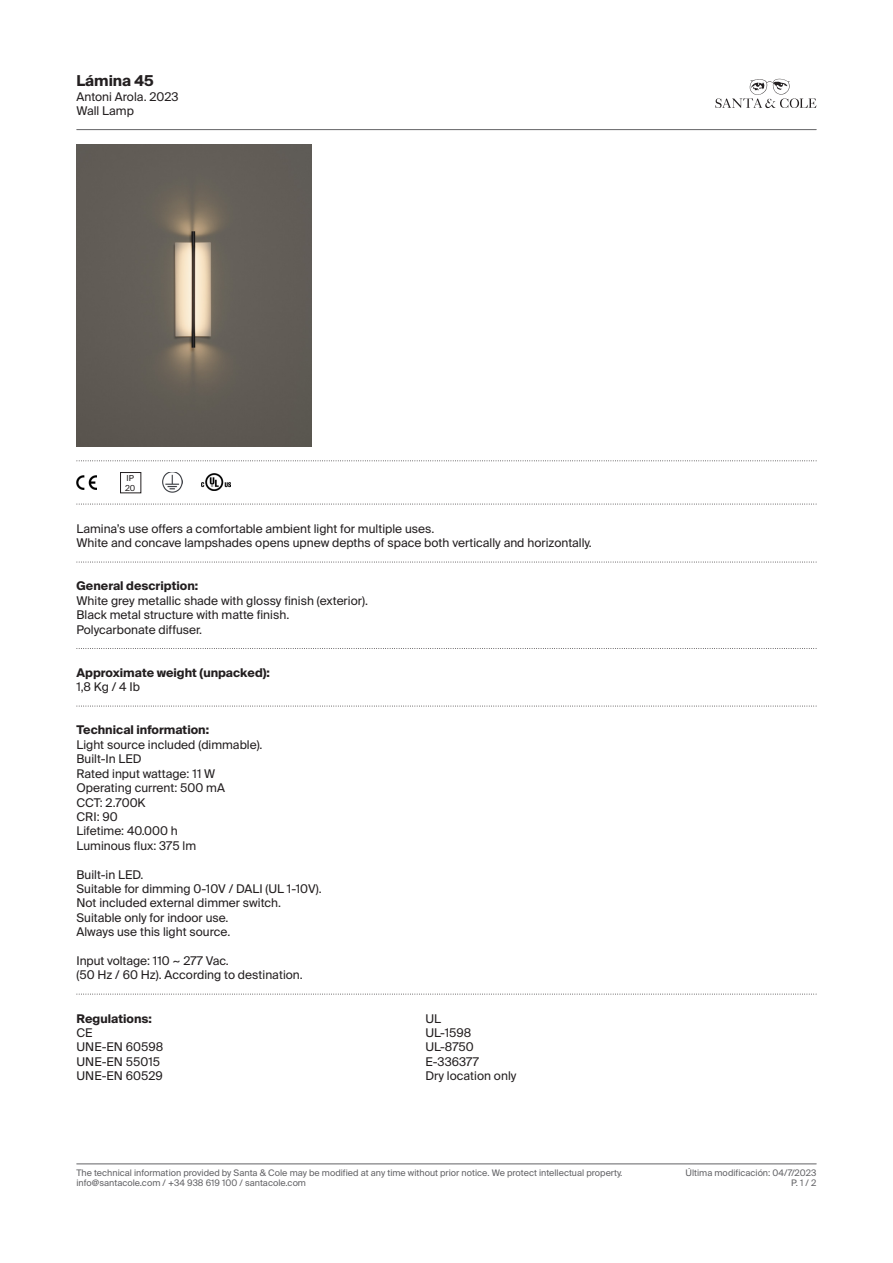
<style>
.page{position:relative;width:893px;height:1263px;background:#fff}
.page>*{position:absolute;margin:0;border:0;box-sizing:border-box;transform-origin:0 0}
.t1{font:700 15px "Suisse Intl";color:#231f20}
.t2{font:12px/14.4px "Suisse Intl";color:#231f20}
.t3{font:700 12px "Suisse Intl";color:#231f20}
.t4{font:9px "Suisse Intl";color:#636366}
.t5{font:8.25px "Suisse Intl";color:#231f20}
.s1{font-weight:700}
</style>
<div class="page">
<svg style="left:715px;top:79px;width:101px;height:29px"></svg>
<hr style="left:77px;top:129px;width:739px;height:1px;background:#636366">
<hr style="left:77px;top:1163px;width:739px;height:1px;background:#636366">
<svg style="left:77px;top:460px;width:740px;height:1px"></svg>
<svg style="left:77px;top:504px;width:740px;height:1px"></svg>
<svg style="left:77px;top:706px;width:740px;height:1px"></svg>
<svg style="left:77px;top:648px;width:740px;height:1px"></svg>
<svg style="left:77px;top:562px;width:740px;height:1px"></svg>
<svg style="left:77px;top:994px;width:740px;height:1px"></svg>
<img style="left:77px;top:144px;width:234px;height:302px">
<img style="left:77px;top:475px;width:19px;height:14px">
<img style="left:162px;top:472px;width:21px;height:20px">
<img style="left:201px;top:473px;width:30px;height:18px">
<div style="left:120px;top:472px;width:21px;height:21px;border:1px solid #231f20"></div>
<p class="t1" style="left:77px;top:72px;width:79px">Lámina 45</p>
<p class="t2" style="left:77px;top:89px;width:104px">Antoni Arola. 2023<br>Wall Lamp</p>
<p class="t5" style="left:126px;top:473px;width:9px">IP</p>
<p class="t5" style="left:125px;top:483px;width:12px">20</p>
<p class="t2" style="left:77px;top:521px;width:359px">Lamina’s use offers a comfortable ambient light for multiple uses.</p>
<p class="t2" style="left:77px;top:536px;width:517px">White and concave lampshades opens upnew depths of space both vertically and horizontally.</p>
<p class="t2" style="left:77px;top:579px;width:293px"><span class="s1">General description:<br></span>White grey metallic shade with glossy finish (exterior).</p>
<p class="t2" style="left:77px;top:608px;width:214px">Black metal structure with matte finish.</p>
<p class="t2" style="left:77px;top:622px;width:127px">Polycarbonate diffuser.</p>
<p class="t3" style="left:77px;top:666px;width:195px">Approximate weight (unpacked):</p>
<p class="t2" style="left:77px;top:680px;width:65px">1,8 Kg / 4 Ib</p>
<p class="t2" style="left:77px;top:723px;width:188px"><span class="s1">Technical information:<br></span>Light source included (dimmable).</p>
<p class="t2" style="left:77px;top:752px;width:150px">Built-In LED<br>Rated input wattage: 11 W<br>Operating current: 500 mA</p>
<p class="t2" style="left:77px;top:795px;width:103px">CCT: 2.700K<br>CRI: 90<br>Lifetime: 40.000 h</p>
<p class="t2" style="left:77px;top:838px;width:121px">Luminous flux: 375 lm</p>
<p class="t2" style="left:77px;top:867px;width:68px">Built-in LED.</p>
<p class="t2" style="left:77px;top:881px;width:247px">Suitable for dimming 0-10V / DALI (UL 1-10V).<br>Not included external dimmer switch.</p>
<p class="t2" style="left:77px;top:910px;width:154px">Suitable only for indoor use.</p>
<p class="t2" style="left:77px;top:925px;width:155px">Always use this light source.</p>
<p class="t2" style="left:77px;top:953px;width:228px">Input voltage: 110 ~ 277 Vac.<br>(50 Hz / 60 Hz). According to destination.</p>
<p class="t2" style="left:77px;top:1011px;width:88px"><span class="s1">Regulations:<br></span>CE<br>UNE-EN 60598</p>
<p class="t2" style="left:77px;top:1054px;width:85px">UNE-EN 55015</p>
<p class="t2" style="left:77px;top:1069px;width:88px">UNE-EN 60529</p>
<p class="t2" style="left:425px;top:1011px;width:17px">UL</p>
<p class="t2" style="left:425px;top:1025px;width:47px">UL-1598</p>
<p class="t2" style="left:425px;top:1040px;width:50px">UL-8750</p>
<p class="t2" style="left:425px;top:1054px;width:55px">E-336377</p>
<p class="t2" style="left:425px;top:1069px;width:92px">Dry location only</p>
<p class="t4" style="left:77px;top:1167px;width:547px">The technical information provided by Santa &amp; Cole may be modified at any time without prior notice. We protect intellectual property.</p>
<p class="t4" style="left:685px;top:1167px;width:132px">Última modificación: 04/7/2023</p>
<p class="t4" style="left:77px;top:1178px;width:231px">info@santacole.com / +34 938 619 100 / santacole.com</p>
<p class="t4" style="left:791px;top:1178px;width:27px">P. 1 / 2</p>
</div>
